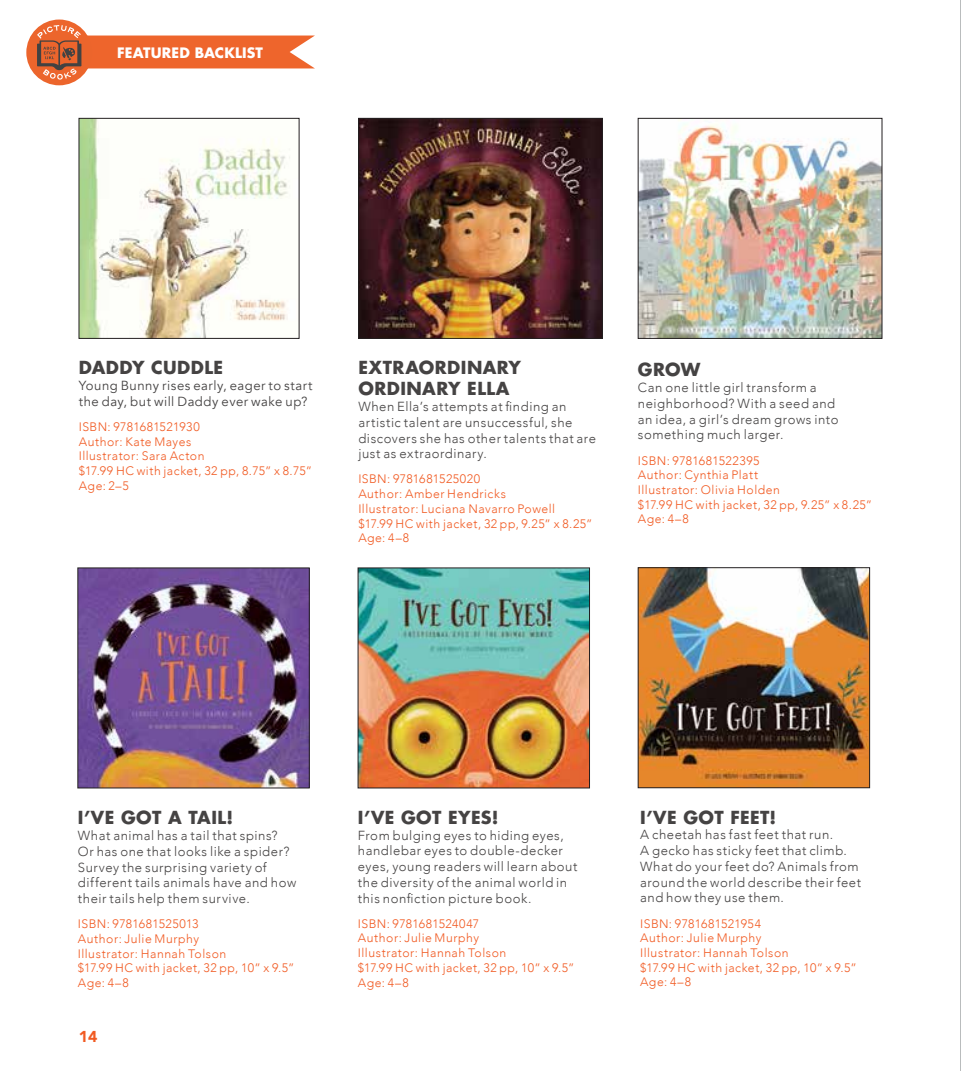
<style>
.page{position:relative;width:961px;height:1071px;background:#fff}
.page>*{position:absolute;margin:0;border:0;box-sizing:border-box;transform-origin:0 0}
.t1{font:700 17.5px/21px "Futura Std";letter-spacing:.025em;color:#454343}
.t2{font:900 15.75px "Avenir";color:#f15a22}
.t3{font:700 14px "Futura Std";letter-spacing:.01em;color:#fff}
.t4{font:300 13.12px/15.8px "Avenir";letter-spacing:.04em;color:#454343}
.t5{font:13.12px/15.8px "Avenir";letter-spacing:.04em;color:#454343}
.t6{font:300 12.25px/14.7px "Avenir";letter-spacing:.04em;color:#f15a22}
</style>
<div class="page">
<img style="left:360px;top:120px;width:240px;height:217px">
<div style="left:358px;top:118px;width:244px;height:221px;border:1px solid #231f20"></div>
<svg style="left:79px;top:118px;width:220px;height:221px"></svg>
<img style="left:638px;top:118px;width:244px;height:221px">
<div style="left:26px;top:20px;width:66px;height:65px;background:#ec652c;border-radius:50%"></div>
<svg style="left:37px;top:25px;width:278px;height:55px"></svg>
<img style="left:77px;top:567px;width:233px;height:221px">
<img style="left:358px;top:567px;width:232px;height:221px">
<img style="left:638px;top:567px;width:232px;height:221px">
<hr style="left:960px;top:0;width:1px;height:1071px;background:#757b7d">
<p class="t3" style="left:117px;top:43px;width:147px">FEATURED BACKLIST</p>
<h1 class="t1" style="left:79px;top:357px;width:146px">DADDY CUDDLE</h1>
<p class="t5" style="left:79px;top:378px;width:235px">Young Bunny rises early, eager to start the day, but will Daddy ever wake up?</p>
<p class="t6" style="left:79px;top:419px;width:235px">ISBN: 9781681521930<br>Author: Kate Mayes<br>Illustrator: Sara Acton<br>$17.99 HC with jacket, 32 pp, 8.75” x 8.75”<br>Age: 2–5</p>
<h1 class="t1" style="left:358px;top:357px;width:164px">EXTRAORDINARY<br>ORDINARY ELLA</h1>
<p class="t4" style="left:358px;top:399px;width:239px">When Ella’s attempts at finding an artistic talent are unsuccessful, she discovers she has other talents that are just as extraordinary.</p>
<p class="t6" style="left:358px;top:472px;width:236px">ISBN: 9781681525020<br>Author: Amber Hendricks<br>Illustrator: Luciana Navarro Powell $17.99 HC with jacket, 32 pp, 9.25” x 8.25”<br>Age: 4–8</p>
<h1 class="t1" style="left:638px;top:359px;width:64px">GROW</h1>
<p class="t4" style="left:638px;top:380px;width:202px">Can one little girl transform a neighborhood? With a seed and an idea, a girl’s dream grows into something much larger.</p>
<p class="t6" style="left:638px;top:453px;width:236px">ISBN: 9781681522395<br>Author: Cynthia Platt<br>Illustrator: Olivia Holden<br>$17.99 HC with jacket, 32 pp, 9.25” x 8.25”<br>Age: 4–8</p>
<h1 class="t1" style="left:78px;top:807px;width:157px">I’VE GOT A TAIL!</h1>
<p class="t4" style="left:78px;top:828px;width:220px">What animal has a tail that spins?<br>Or has one that looks like a spider?<br>Survey the surprising variety of different tails animals have and how their tails help them survive.</p>
<p class="t6" style="left:78px;top:917px;width:218px">ISBN: 9781681525013<br>Author: Julie Murphy<br>Illustrator: Hannah Tolson<br>$17.99 HC with jacket, 32 pp, 10” x 9.5”<br>Age: 4–8</p>
<p class="t2" style="left:79px;top:1023px;width:20px">14</p>
<h1 class="t1" style="left:358px;top:807px;width:142px">I’VE GOT EYES!</h1>
<p class="t4" style="left:358px;top:827px;width:221px">From bulging eyes to hiding eyes, handlebar eyes to double-decker eyes, young readers will learn about the diversity of the animal world in this nonfiction picture book.</p>
<p class="t6" style="left:358px;top:916px;width:218px">ISBN: 9781681524047<br>Author: Julie Murphy<br>Illustrator: Hannah Tolson<br>$17.99 HC with jacket, 32 pp, 10” x 9.5”<br>Age: 4–8</p>
<h1 class="t1" style="left:640px;top:806px;width:137px">I’VE GOT FEET!</h1>
<p class="t4" style="left:640px;top:827px;width:222px">A cheetah has fast feet that run.<br>A gecko has sticky feet that climb.<br>What do your feet do? Animals from around the world describe their feet and how they use them.</p>
<p class="t6" style="left:640px;top:916px;width:218px">ISBN: 9781681521954<br>Author: Julie Murphy<br>Illustrator: Hannah Tolson<br>$17.99 HC with jacket, 32 pp, 10” x 9.5”<br>Age: 4–8</p>
</div>
